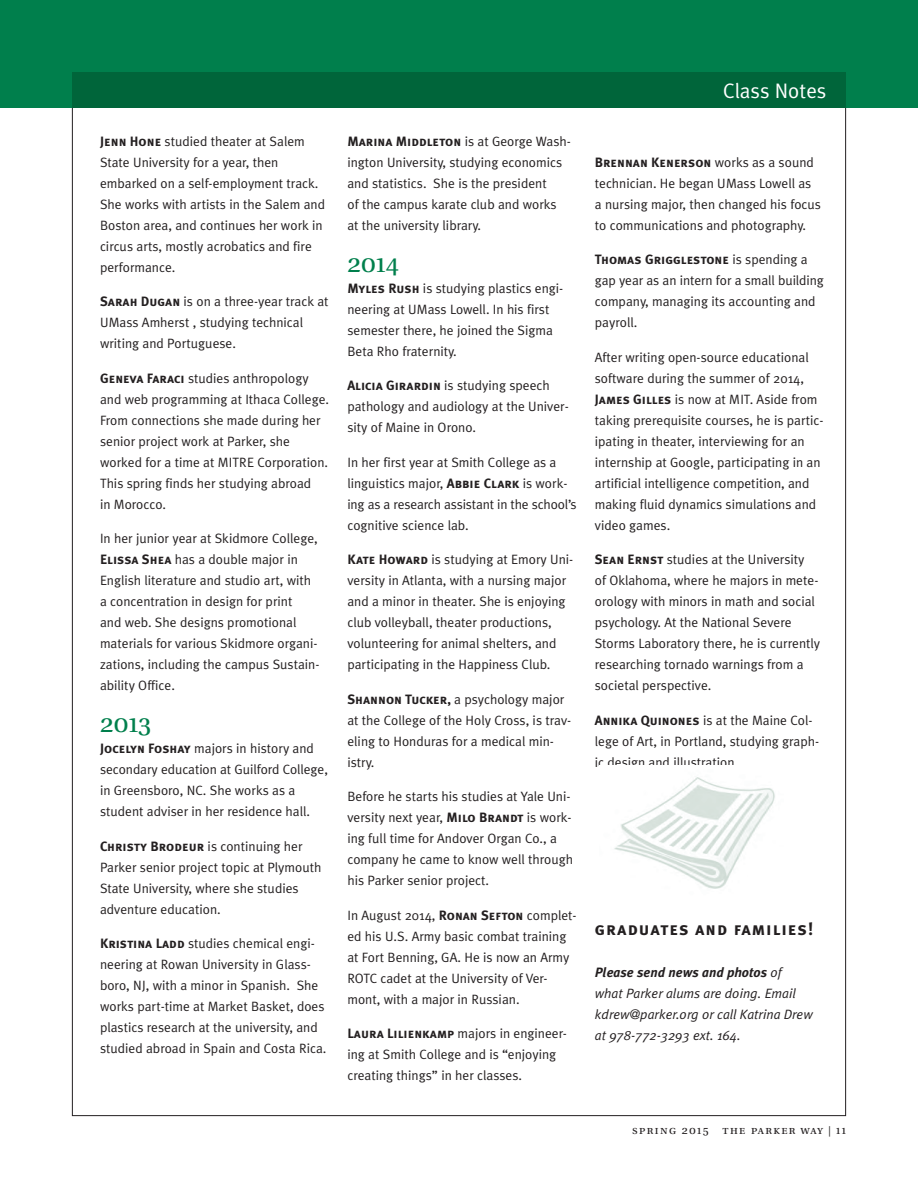
<style>
.page{position:relative;width:918px;height:1188px;background:#fff}
.page>*{position:absolute;margin:0;border:0;box-sizing:border-box;transform-origin:0 0}
.t1{font:27px "Utopia Regular SC";color:#007f4c}
.t2{font:21px "Meta Plus Normal";color:#fff}
.t3{font:18px "Meta Plus Bold Caps";letter-spacing:.055em;color:#231f20}
.t4{font:13.5px/21px "Meta Plus Normal";color:#231f20}
.t5{font:13.5px "Meta Plus Bold Caps";color:#231f20}
.t6{font:italic 13.5px/21px "Meta Plus Normal";color:#231f20}
.t7{font:italic 700 13.5px "Meta Plus";color:#231f20}
.t8{font:12px "Utopia Regular SC";letter-spacing:.115em;color:#231f20}
.s1{font-family:"Meta Plus Bold Caps"}
.s2{font-family:"Meta Plus Normal"}
.s3{font-family:"Meta Plus Normal";font-weight:400}
.s4{font-size:10.5px}
</style>
<div class="page">
<div style="left:0;top:0;width:918px;height:108px;background:#007f4c"></div>
<div style="left:72px;top:72px;width:774px;height:36px;background:#00653a"></div>
<img style="left:614px;top:777px;width:161px;height:112px">
<p class="t4" style="left:100px;top:130px;width:226px"><span class="s1">Jenn Hone</span> studied theater at Salem State University for a year, then embarked on a self-employment track.<br>She works with artists in the Salem and Boston area, and continues her work in circus arts, mostly acrobatics and fire performance.</p>
<p class="t4" style="left:100px;top:291px;width:230px"><span class="s1">Sarah Dugan</span> is on a three-year track at<br>UMass Amherst , studying technical writing and Portuguese.</p>
<p class="t4" style="left:100px;top:367px;width:231px"><span class="s1">Geneva Faraci</span> studies anthropology and web programming at Ithaca College.<br>From connections she made during her senior project work at Parker, she worked for a time at MITRE Corporation.<br>This spring finds her studying abroad<br>in Morocco.</p>
<p class="t4" style="left:100px;top:528px;width:221px">In her junior year at Skidmore College, <span class="s1">Elissa Shea</span> has a double major in English literature and studio art, with a concentration in design for print<br>and web. She designs promotional materials for various Skidmore organi&shy;zations, including the campus Sustain&shy;ability Office.</p>
<h1 class="t1" style="left:100px;top:713px;width:53px">2013</h1>
<p class="t4" style="left:100px;top:738px;width:229px"><span class="s1">Jocelyn Foshay</span> majors in history and secondary education at Guilford College, in Greensboro, NC. She works as a student adviser in her residence hall.</p>
<p class="t4" style="left:100px;top:835px;width:223px"><span class="s1">Christy Brodeur</span> is continuing her Parker senior project topic at Plymouth State University, where she studies adventure education.</p>
<p class="t4" style="left:100px;top:933px;width:228px"><span class="s1">Kristina Ladd</span> studies chemical engi&shy;neering at Rowan University in Glass&shy;boro, NJ, with a minor in Spanish. She works part-time at Market Basket, does plastics research at the university, and studied abroad in Spain and Costa Rica.</p>
<p class="t5" style="left:347px;top:133px;width:225px">Marina Middleton <span class="s2">is at George Wash-</span></p>
<p class="t4" style="left:347px;top:152px;width:216px">ington University, studying economics and statistics. She is the president<br>of the campus karate club and works at the university library.</p>
<h1 class="t1" style="left:347px;top:253px;width:53px">2014</h1>
<p class="t4" style="left:347px;top:277px;width:217px"><span class="s1">Myles Rush</span> is studying plastics engi&shy;neering at UMass Lowell. In his first semester there, he joined the Sigma<br>Beta Rho fraternity.</p>
<p class="t4" style="left:347px;top:375px;width:223px"><span class="s1">Alicia Girardin</span> is studying speech pathology and audiology at the Univer&shy;sity of Maine in Orono.</p>
<p class="t4" style="left:347px;top:451px;width:231px">In her first year at Smith College as a linguistics major, <span class="s1">Abbie Clark</span> is work&shy;ing as a research assistant in the school’s cognitive science lab.</p>
<p class="t4" style="left:347px;top:549px;width:227px"><span class="s1">Kate Howard</span> is studying at Emory Uni&shy;versity in Atlanta, with a nursing major and a minor in theater. She is enjoying club volleyball, theater productions, volunteering for animal shelters, and participating in the Happiness Club.</p>
<p class="t4" style="left:347px;top:689px;width:225px"><span class="s1">Shannon Tucker,</span> a psychology major at the College of the Holy Cross, is trav&shy;eling to Honduras for a medical min&shy;istry.</p>
<p class="t4" style="left:347px;top:786px;width:227px">Before he starts his studies at Yale Uni&shy;versity next year, <span class="s1">Milo Brandt</span> is work&shy;ing full time for Andover Organ Co., a company he came to know well through his Parker senior project.</p>
<p class="t4" style="left:347px;top:905px;width:231px">In August 2014, <span class="s1">Ronan Sefton</span> complet&shy;ed his U.S. Army basic combat training at Fort Benning, GA. He is now an Army ROTC cadet at the University of Ver&shy;mont, with a major in Russian.</p>
<p class="t4" style="left:347px;top:1023px;width:221px"><span class="s1">Laura Lilienkamp</span> majors in engineer&shy;ing at Smith College and is “enjoying creating things” in her classes.</p>
<h2 class="t2" style="left:723px;top:78px;width:105px">Class Notes</h2>
<p class="t5" style="left:595px;top:154px;width:221px">Brennan Kenerson <span class="s2">works as a sound</span></p>
<p class="t4" style="left:595px;top:173px;width:228px">technician. He began UMass Lowell as a nursing major, then changed his focus to communications and photography.</p>
<p class="t5" style="left:595px;top:252px;width:214px">Thomas Grigglestone <span class="s2">is spending a</span></p>
<p class="t4" style="left:595px;top:270px;width:231px">gap year as an intern for a small building company, managing its accounting and payroll.</p>
<p class="t4" style="left:595px;top:347px;width:230px">After writing open-source educational software during the summer of 2014, <span class="s1">James Gilles</span> is now at MIT. Aside from taking prerequisite courses, he is partic&shy;ipating in theater, interviewing for an internship at Google, participating in an artificial intelligence competition, and making fluid dynamics simulations and video games.</p>
<p class="t4" style="left:595px;top:549px;width:227px"><span class="s1">Sean Ernst</span> studies at the University<br>of Oklahoma, where he majors in mete&shy;orology with minors in math and social psychology. At the National Severe Storms Laboratory there, he is currently researching tornado warnings from a societal perspective.</p>
<p class="t4" style="left:595px;top:710px;width:226px"><span class="s1">Annika Quinones</span> is at the Maine Col&shy;lege of Art, in Portland, studying graph&shy;ic design and illustration.</p>
<h3 class="t3" style="left:595px;top:918px;width:220px">graduates and families!</h3>
<p class="t7" style="left:595px;top:964px;width:188px">Please send news and photos <span class="s3">of</span></p>
<p class="t6" style="left:595px;top:982px;width:219px">what Parker alums are doing. Email kdrew@parker.org or call Katrina Drew at 978-772-3293 ext. 164.</p>
<p class="t8" style="left:632px;top:1126px;width:215px">spring 2015 the parker way <span class="s4">|</span> 11</p>
</div>
